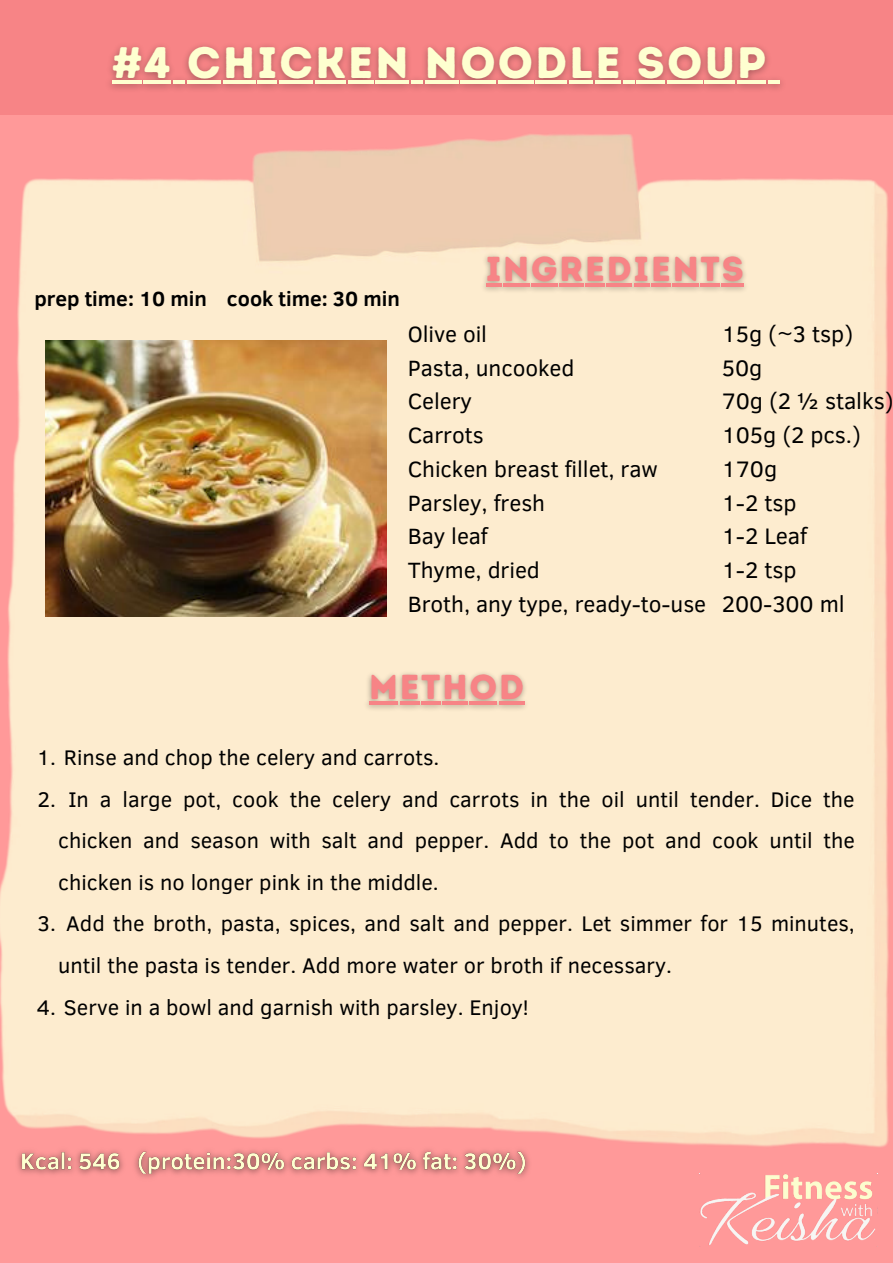
<style>
.page{position:relative;width:893px;height:1263px;background:#f99}
.page>*{position:absolute;margin:0;border:0;box-sizing:border-box;transform-origin:0 0}
.t1{font:44.03px "Intro Rust Base";letter-spacing:.05em;color:#feffd0}
.t2{font:34.65px "Intro Rust Base";letter-spacing:.05em;color:#f78486}
.t3{font:23.02px/33.8px "Clear Sans";letter-spacing:-.005em;color:#000}
.t4{font:22.65px/33.8px "Clear Sans";letter-spacing:-.005em;color:#000}
.t5{font:21.67px "Clear Sans";color:#000}
.t6{font:700 21px "Clear Sans";color:#000}
</style>
<div class="page">
<img style="left:700px;top:1205px;width:176px;height:40px">
<div style="left:0;top:0;width:893px;height:115px;background:#f78486"></div>
<img style="left:110px;top:45px;width:658px;height:27px">
<img style="left:0;top:72px;width:889px;height:1133px">
<img style="left:45px;top:341px;width:341px;height:275px">
<img style="left:477px;top:240px;width:276px;height:59px">
<hr style="left:486px;top:283px;width:15px;height:3px;background:#f78486">
<hr style="left:503px;top:283px;width:26px;height:3px;background:#f78486">
<hr style="left:531px;top:283px;width:26px;height:3px;background:#f78486">
<hr style="left:559px;top:283px;width:24px;height:3px;background:#f78486">
<hr style="left:585px;top:283px;width:20px;height:3px;background:#f78486">
<hr style="left:607px;top:283px;width:25px;height:3px;background:#f78486">
<hr style="left:633px;top:283px;width:16px;height:3px;background:#f78486">
<hr style="left:651px;top:283px;width:20px;height:3px;background:#f78486">
<hr style="left:672px;top:283px;width:27px;height:3px;background:#f78486">
<hr style="left:700px;top:283px;width:20px;height:3px;background:#f78486">
<hr style="left:721px;top:283px;width:23px;height:3px;background:#f78486">
<img style="left:360px;top:659px;width:173px;height:58px">
<hr style="left:369px;top:701px;width:29px;height:4px;background:#f78486">
<hr style="left:400px;top:701px;width:19px;height:4px;background:#f78486">
<hr style="left:421px;top:701px;width:20px;height:4px;background:#f78486">
<hr style="left:442px;top:701px;width:26px;height:4px;background:#f78486">
<hr style="left:469px;top:701px;width:28px;height:4px;background:#f78486">
<hr style="left:499px;top:701px;width:25px;height:4px;background:#f78486">
<img style="left:11px;top:1134px;width:525px;height:53px">
<h1 class="t1" style="left:112px;top:36px;width:656px">#4 CHICKEN NOODLE SOUP</h1>
<p class="t6" style="left:34px;top:284px;width:367px">prep time: 10 min cook time: 30 min</p>
<h2 class="t2" style="left:486px;top:248px;width:259px">INGREDIENTS</h2>
<p class="t4" style="left:408px;top:316px;width:300px">Olive oil<br>Pasta, uncooked<br>Celery<br>Carrots<br>Chicken breast fillet, raw<br>Parsley, fresh<br>Bay leaf<br>Thyme, dried<br>Broth, any type, ready-to-use</p>
<p class="t3" style="left:722px;top:316px;width:173px">15g (~3 tsp)<br>50g<br>70g (2 ½ stalks)<br>105g (2 pcs.)<br>170g<br>1-2 tsp<br>1-2 Leaf<br>1-2 tsp<br>200-300 ml</p>
<h2 class="t2" style="left:369px;top:666px;width:157px">METHOD</h2>
<p class="t5" style="left:37px;top:741px;width:404px">1. Rinse and chop the celery and carrots.</p>
<p class="t5" style="left:68px;top:783px;width:787px">In a large pot, cook the celery and carrots in the oil until tender. Dice the</p>
<p class="t5" style="left:58px;top:825px;width:798px">chicken and season with salt and pepper. Add to the pot and cook until the</p>
<p class="t5" style="left:58px;top:866px;width:382px">chicken is no longer pink in the middle.</p>
<p class="t5" style="left:66px;top:908px;width:790px">Add the broth, pasta, spices, and salt and pepper. Let simmer for 15 minutes,</p>
<p class="t5" style="left:58px;top:950px;width:615px">until the pasta is tender. Add more water or broth if necessary.</p>
<p class="t5" style="left:37px;top:991px;width:493px">4. Serve in a bowl and garnish with parsley. Enjoy!</p>
<p class="t5" style="left:37px;top:783px;width:20px">2.</p>
<p class="t5" style="left:37px;top:908px;width:20px">3.</p>
</div>
